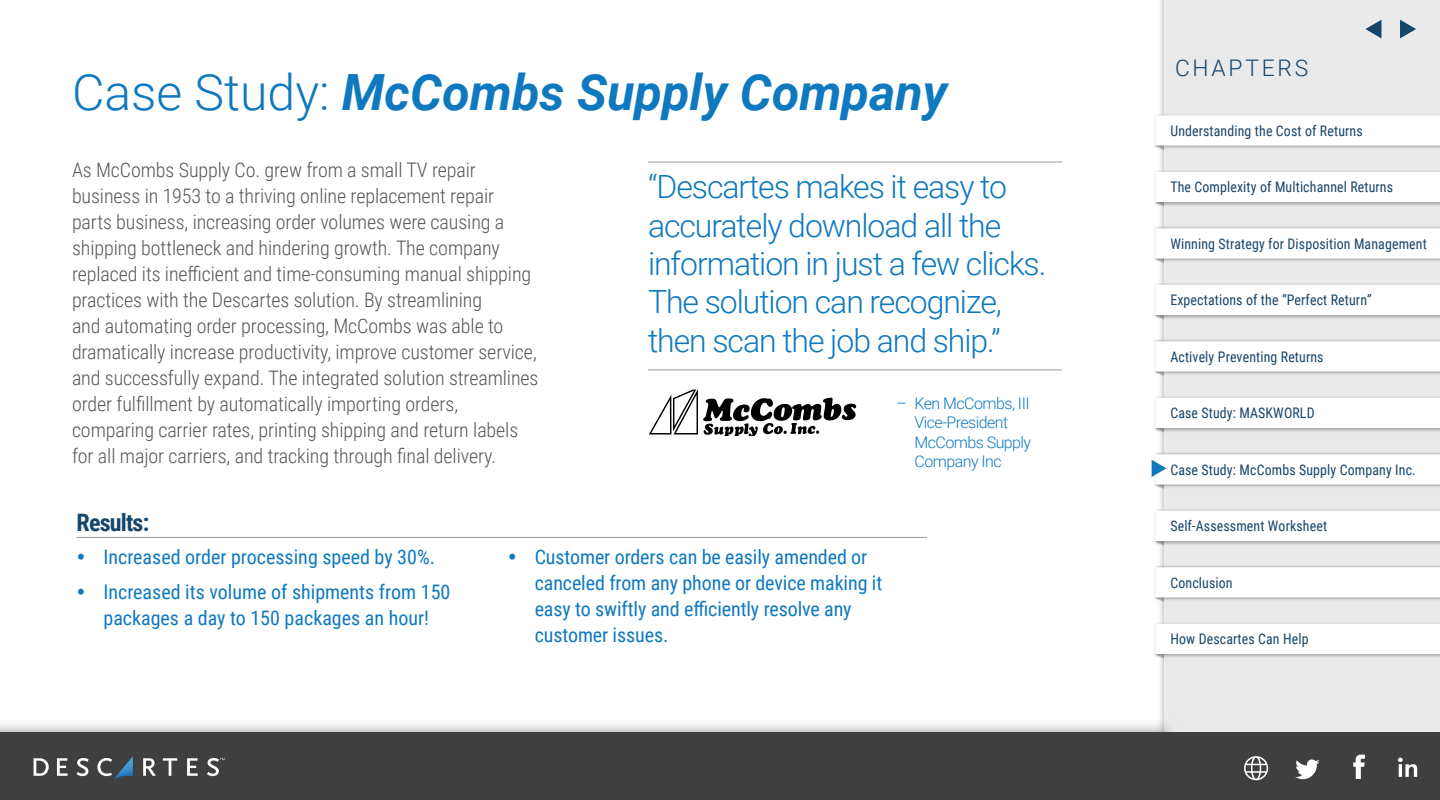
<style>
.page{position:relative;width:1440px;height:800px;background:#fff}
.page>*{position:absolute;margin:0;border:0;box-sizing:border-box;transform-origin:0 0}
.t1{font:italic 700 50px "Roboto";color:#0f79bf}
.t2{font:300 32px/38.4px "Roboto";letter-spacing:-.035em;color:#0f79bf}
.t3{font:700 24px "Roboto Condensed";letter-spacing:-.035em;color:#16456a}
.t4{font:300 22.8px "Roboto";letter-spacing:.12em;color:#16456a}
.t5{font:300 20px/26px "Roboto Condensed";letter-spacing:-.005em;color:#555}
.t6{font:20px/26px "Roboto Condensed";letter-spacing:-.005em;color:#0f79bf}
.t7{font:300 16px/19.2px "Roboto";letter-spacing:-.035em;color:#0f79bf}
.t8{font:14.6px "Roboto Condensed";letter-spacing:.01em;color:#16456a;scale:.95 1}
.s1{font-weight:300;font-style:normal}
</style>
<div class="page">
<svg style="left:1159px;top:0;width:6px;height:715px"></svg>
<div style="left:1165px;top:0;width:275px;height:800px;background:#eaeaea"></div>
<svg style="left:1155px;top:115px;width:285px;height:47px"></svg>
<svg style="left:1155px;top:172px;width:285px;height:47px"></svg>
<svg style="left:1155px;top:228px;width:285px;height:47px"></svg>
<svg style="left:1155px;top:285px;width:285px;height:47px"></svg>
<svg style="left:1155px;top:341px;width:285px;height:47px"></svg>
<svg style="left:1155px;top:398px;width:285px;height:47px"></svg>
<svg style="left:1155px;top:511px;width:285px;height:47px"></svg>
<svg style="left:1155px;top:567px;width:285px;height:47px"></svg>
<svg style="left:1155px;top:624px;width:285px;height:47px"></svg>
<svg style="left:1400px;top:20px;width:16px;height:18px"></svg>
<svg style="left:1365px;top:20px;width:16px;height:18px"></svg>
<svg style="left:0;top:715px;width:1172px;height:17px"></svg>
<div style="left:0;top:732px;width:1440px;height:68px;background:#3f3f3f"></div>
<svg style="left:1398px;top:758px;width:19px;height:19px"></svg>
<svg style="left:1353px;top:755px;width:12px;height:24px"></svg>
<svg style="left:1295px;top:759px;width:24px;height:21px"></svg>
<svg style="left:1244px;top:756px;width:24px;height:24px"></svg>
<svg style="left:34px;top:758px;width:15px;height:18px"></svg>
<svg style="left:57px;top:758px;width:11px;height:18px"></svg>
<svg style="left:77px;top:758px;width:12px;height:18px"></svg>
<svg style="left:143px;top:758px;width:13px;height:18px"></svg>
<svg style="left:163px;top:758px;width:14px;height:18px"></svg>
<svg style="left:187px;top:758px;width:11px;height:18px"></svg>
<svg style="left:207px;top:758px;width:18px;height:18px"></svg>
<svg style="left:97px;top:756px;width:36px;height:24px"></svg>
<svg style="left:1152px;top:454px;width:288px;height:47px"></svg>
<hr style="left:648px;top:162px;width:414px;height:1px;background:#999">
<hr style="left:648px;top:370px;width:414px;height:1px;background:#999">
<svg style="left:649px;top:390px;width:207px;height:45px"></svg>
<hr style="left:76px;top:537px;width:851px;height:1px;background:#999">
<h1 class="t1" style="left:72px;top:57px;width:877px"><span class="s1">Case Study:</span> McCombs Supply Company</h1>
<p class="t5" style="left:72px;top:156px;width:468px">As McCombs Supply Co. grew from a small TV repair business in 1953 to a thriving online replacement repair parts business, increasing order volumes were causing a shipping bottleneck and hindering growth. The company replaced its inefficient and time-consuming manual shipping practices with the Descartes solution. By streamlining<br>and automating order processing, McCombs was able to dramatically increase productivity, improve customer service, and successfully expand. The integrated solution streamlines order fulfillment by automatically importing orders, comparing carrier rates, printing shipping and return labels for all major carriers, and tracking through final delivery.</p>
<h2 class="t2" style="left:648px;top:166px;width:400px">“Descartes makes it easy to accurately download all the information in just a few clicks.<br>The solution can recognize, then scan the job and ship.”</h2>
<p class="t7" style="left:914px;top:393px;width:118px;text-indent:-18px">– Ken McCombs, III<br>Vice-President<br>McCombs Supply<br>Company Inc</p>
<p class="t3" style="left:76px;top:506px;width:74px">Results:</p>
<p class="t6" style="left:103px;top:539px;width:348px;line-height:35px">Increased order processing speed by 30%.<br>Increased its volume of shipments from 150</p>
<p class="t6" style="left:103px;top:604px;width:327px">packages a day to 150 packages an hour!</p>
<p class="t6" style="left:535px;top:543px;width:349px">Customer orders can be easily amended or canceled from any phone or device making it easy to swiftly and efficiently resolve any customer issues.</p>
<p class="t4" style="left:1175px;top:52px;width:135px">CHAPTERS</p>
<p class="t8" style="left:1170px;top:120px;width:204px">Understanding the Cost of Returns</p>
<p class="t8" style="left:1170px;top:177px;width:236px">The Complexity of Multichannel Returns</p>
<p class="t8" style="left:1170px;top:233px;width:271px">Winning Strategy for Disposition Management</p>
<p class="t8" style="left:1170px;top:290px;width:214px">Expectations of the “Perfect Return”</p>
<p class="t8" style="left:1170px;top:346px;width:163px">Actively Preventing Returns</p>
<p class="t8" style="left:1170px;top:403px;width:153px">Case Study: MASKWORLD</p>
<p class="t8" style="left:1170px;top:459px;width:260px">Case Study: McCombs Supply Company Inc.</p>
<p class="t8" style="left:1170px;top:516px;width:166px">Self-Assessment Worksheet</p>
<p class="t8" style="left:1170px;top:572px;width:67px">Conclusion</p>
<p class="t8" style="left:1170px;top:629px;width:147px">How Descartes Can Help</p>
</div>
